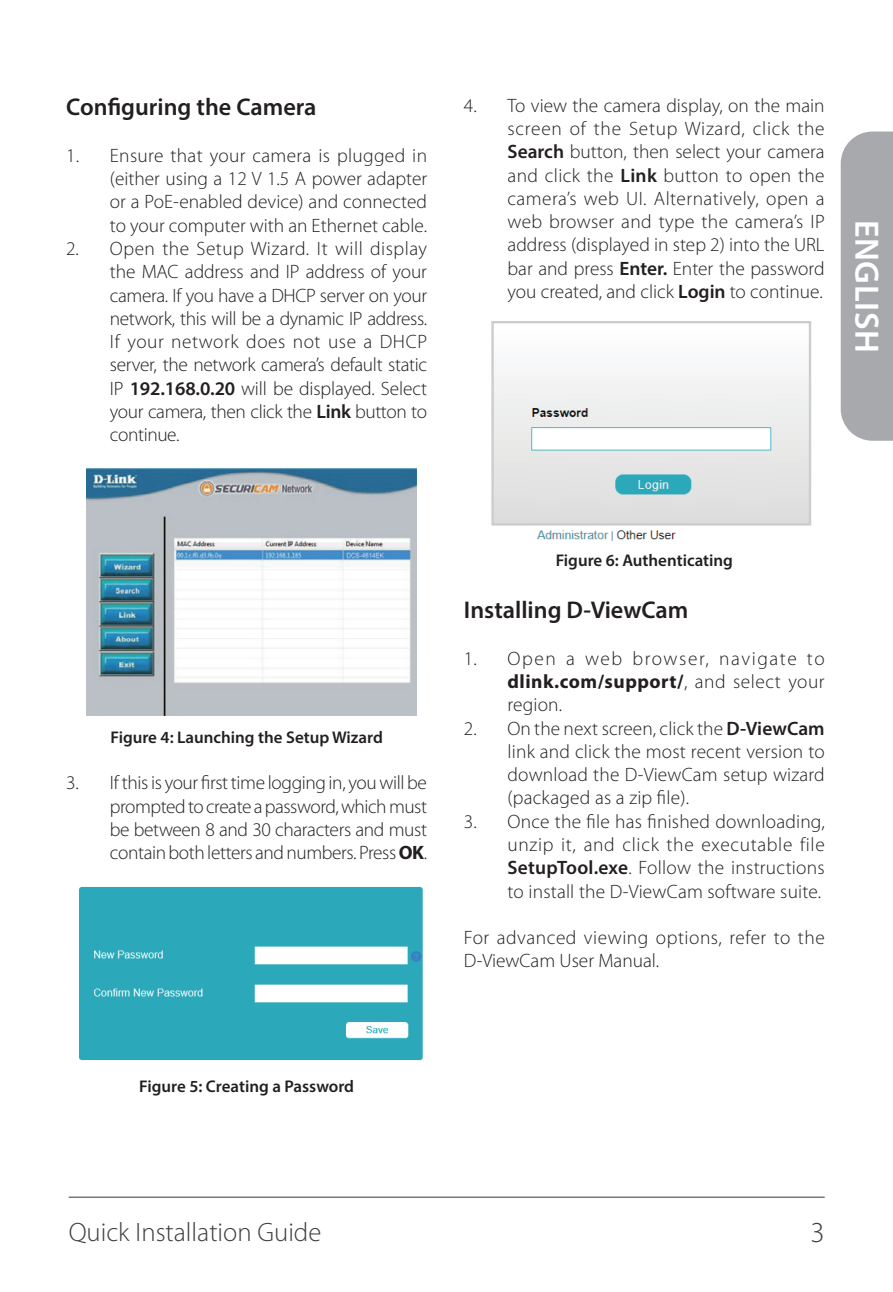
<style>
.page{position:relative;width:893px;height:1292px;background:#fff}
.page>*{position:absolute;margin:0;border:0;box-sizing:border-box;transform-origin:0 0}
.t1{font:600 33.95px "Myriad Pro";letter-spacing:.02em;color:#fff}
.t2{font:300 29.05px "Myriad Pro";color:#3e3e3f}
.t3{font:300 26.6px "Myriad Pro";color:#3e3e3f}
.t4{font:600 24.15px "Myriad Pro";color:#231f20}
.t5{font:300 19.25px/23.1px "Myriad Pro";color:#231f20;text-align:justify}
.t6{font:300 19.25px/23.1px "Myriad Pro";letter-spacing:.03em;color:#231f20}
.t7{font:600 16.8px "Myriad Pro";color:#231f20}
.s1{font-weight:600}
.s2{font-weight:700}
</style>
<div class="page">
<hr style="left:69px;top:1196px;width:755px;height:1px;background:#57585a">
<svg style="left:840px;top:132px;width:52px;height:309px"></svg>
<img style="left:87px;top:468px;width:330px;height:247px">
<img style="left:79px;top:886px;width:344px;height:175px">
<img style="left:491px;top:321px;width:321px;height:220px">
<p class="t4" style="left:66px;top:98px;width:252px">Configuring the Camera</p>
<p class="t5" style="left:110px;top:145px;width:319px;text-indent:-44px">1. Ensure that your camera is plugged in (either using a 12 V 1.5 A power adapter or a PoE-enabled device) and connected to your computer with an Ethernet cable.</p>
<p class="t5" style="left:110px;top:238px;width:319px;text-indent:-44px">2. Open the Setup Wizard. It will display the MAC address and IP address of your camera. If you have a DHCP server on your network, this will be a dynamic IP address.<br>If your network does not use a DHCP server, the network camera’s default static IP <span class="s1">192.168.0.20</span> will be displayed. Select your camera, then click the <span class="s1">Link</span> button to continue.</p>
<p class="t5" style="left:507px;top:95px;width:319px;text-indent:-44px">4. To view the camera display, on the main screen of the Setup Wizard, click the <span class="s1">Search</span> button, then select your camera and click the <span class="s1">Link</span> button to open the camera’s web UI. Alternatively, open a web browser and type the camera’s IP address (displayed in step 2) into the URL bar and press <span class="s1">Enter.</span> Enter the password you created, and click <span class="s1">Login</span> to continue.</p>
<h1 class="t1" style="left:879px;top:219px;width:135px;rotate:90deg">ENGLISH</h1>
<p class="t7" style="left:110px;top:731px;width:274px">Figure 4: Launching the Setup Wizard</p>
<p class="t5" style="left:110px;top:772px;width:318px;text-indent:-44px">3. If this is your first time logging in, you will be prompted to create a password, which must be between 8 and 30 characters and must contain both letters and numbers. Press <span class="s2">OK</span>.</p>
<p class="t7" style="left:555px;top:554px;width:179px">Figure 6: Authenticating</p>
<p class="t4" style="left:464px;top:601px;width:226px">Installing D-ViewCam</p>
<p class="t5" style="left:507px;top:648px;width:319px;text-indent:-44px">1. Open a web browser, navigate to <span class="s2">dlink.com/support/</span>, and select your region.</p>
<p class="t5" style="left:507px;top:718px;width:319px;text-indent:-44px">2. On the next screen, click the <span class="s1">D-ViewCam </span>link and click the most recent version to download the D-ViewCam setup wizard (packaged as a zip file).</p>
<p class="t5" style="left:507px;top:811px;width:319px;text-indent:-44px">3. Once the file has finished downloading, unzip it, and click the executable file <span class="s1">SetupTool.exe</span>. Follow the instructions to install the D-ViewCam software suite.</p>
<p class="t6" style="left:464px;top:927px;width:362px">For advanced viewing options, refer to the<br>D-ViewCam User Manual.</p>
<p class="t7" style="left:139px;top:1080px;width:216px">Figure 5: Creating a Password</p>
<h3 class="t3" style="left:69px;top:1221px;width:254px">Quick Installation Guide</h3>
<h2 class="t2" style="left:810px;top:1221px;width:16px">3</h2>
</div>
